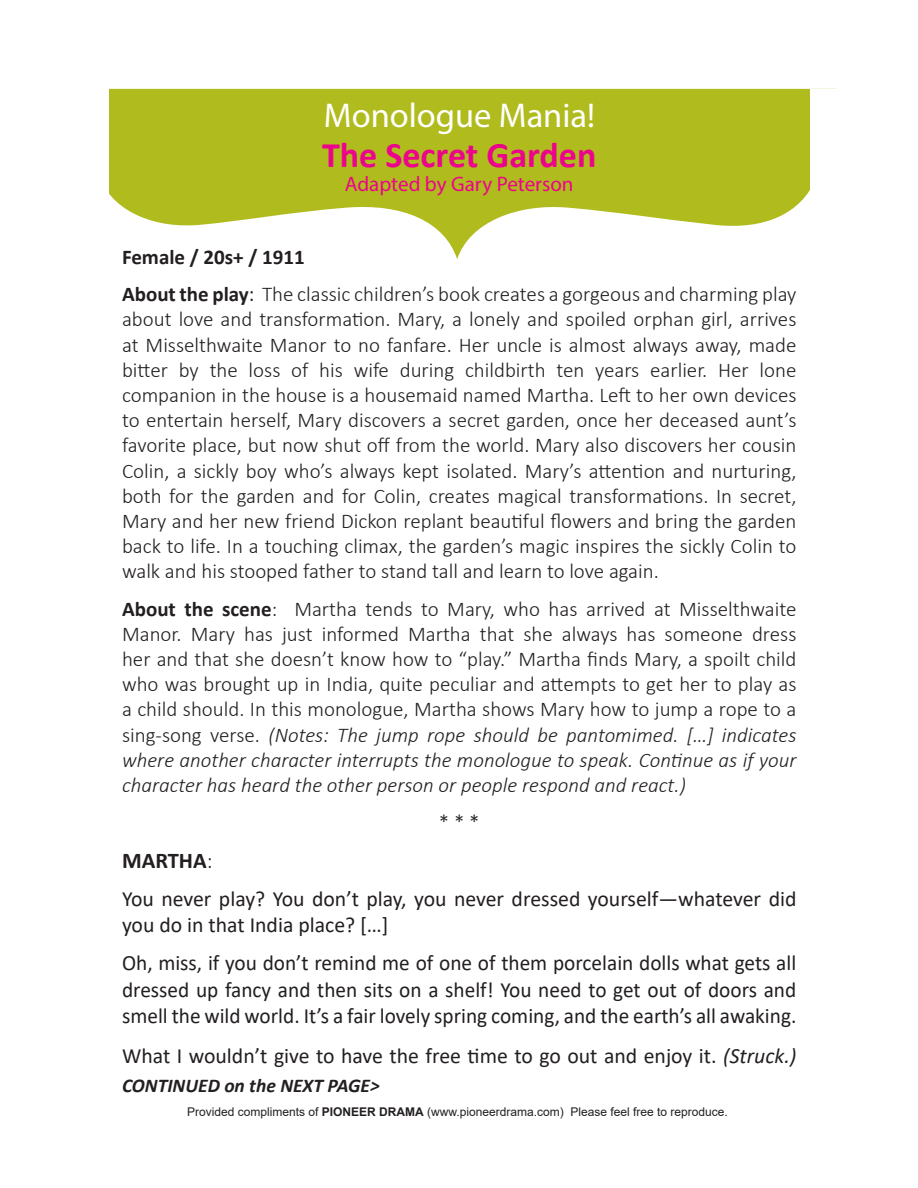
<style>
.page{position:relative;width:918px;height:1188px;background:#fff}
.page>*{position:absolute;margin:0;border:0;box-sizing:border-box;transform-origin:0 0}
.t1{font:700 36px "Calibri";color:#ed028c}
.t2{font:34.5px "Myriad Pro";color:#fff}
.No_Spacing{font:700 22.5px "Calibri";color:#231f20}
.No_Spacing-2{font:21.75px/26.1px "Calibri";color:#231f20}
.No_Spacing-3{font:300 21px/25.2px "Calibri";color:#231f20;text-align:justify}
.t3{font:21px "Myriad Pro";color:#ed028c}
.No_Spacing-4{font:700 21px "Calibri";color:#231f20}
.No_Spacing-5{font:italic 700 19.5px "Calibri";color:#231f20}
.t4{font:12px "Arial";color:#231f20}
.s1{font-weight:700}
.s2{font-weight:400}
.s3{font-style:italic}
.s4{font-weight:300}
</style>
<div class="page">
<svg style="left:109px;top:89px;width:701px;height:170px;fill:#b0bb1d"></svg>
<p class="t2" style="left:324px;top:94px;width:273px">Monologue Mania!</p>
<p class="t1" style="left:322px;top:129px;width:276px">The Secret Garden</p>
<p class="t3" style="left:345px;top:171px;width:230px">Adapted by Gary Peterson</p>
<p class="No_Spacing-4" style="left:122px;top:242px;width:184px">Female / 20s+ / 1911</p>
<p class="No_Spacing-3" style="left:122px;top:281px;width:676px"><span class="s1">About the play</span><span class="s2">:</span> The classic children’s book creates a gorgeous and charming play about love and transformation. Mary, a lonely and spoiled orphan girl, arrives at Misselthwaite Manor to no fanfare. Her uncle is almost always away, made bitter by the loss of his wife during childbirth ten years earlier. Her lone companion in the house is a housemaid named Martha. Left to her own devices to entertain herself, Mary discovers a secret garden, once her deceased aunt’s favorite place, but now shut off from the world. Mary also discovers her cousin Colin, a sickly boy who’s always kept isolated. Mary’s attention and nurturing, both for the garden and for Colin, creates magical transformations. In secret, Mary and her new friend Dickon replant beautiful flowers and bring the garden back to life. In a touching climax, the garden’s magic inspires the sickly Colin to walk and his stooped father to stand tall and learn to love again.</p>
<p class="No_Spacing-3" style="left:122px;top:596px;width:676px"><span class="s1">About the scene</span>: Martha tends to Mary, who has arrived at Misselthwaite Manor. Mary has just informed Martha that she always has someone dress her and that she doesn’t know how to “play.” Martha finds Mary, a spoilt child who was brought up in India, quite peculiar and attempts to get her to play as a child should. In this monologue, Martha shows Mary how to jump a rope to a sing-song verse. <span class="s3">(Notes: The jump rope should be pantomimed. […] indicates where another character interrupts the monologue to speak. Continue as if your character has heard the other person or people respond and react.)</span></p>
<p class="No_Spacing-3" style="left:439px;top:809px;width:42px">* * *</p>
<p class="No_Spacing" style="left:122px;top:845px;width:92px">MARTHA<span class="s4">:</span></p>
<p class="No_Spacing-2" style="left:122px;top:885px;width:676px">You never play? You don’t play, you never dressed yourself—whatever did you do in that India place? […]</p>
<p class="No_Spacing-2" style="left:122px;top:950px;width:676px;text-align:justify">Oh, miss, if you don’t remind me of one of them porcelain dolls what gets all dressed up fancy and then sits on a shelf! You need to get out of doors and smell the wild world. It’s a fair lovely spring coming, and the earth’s all awaking.</p>
<p class="No_Spacing-2" style="left:122px;top:1042px;width:676px">What I wouldn’t give to have the free time to go out and enjoy it. <span class="s3">(Struck.)</span></p>
<p class="No_Spacing-5" style="left:122px;top:1071px;width:259px">CONTINUED on the NEXT PAGE&gt;</p>
<p class="t4" style="left:187px;top:1103px;width:542px">Provided compliments of <span class="s1">PIONEER DRAMA</span> (www.pioneerdrama.com) Please feel free to reproduce.</p>
</div>
